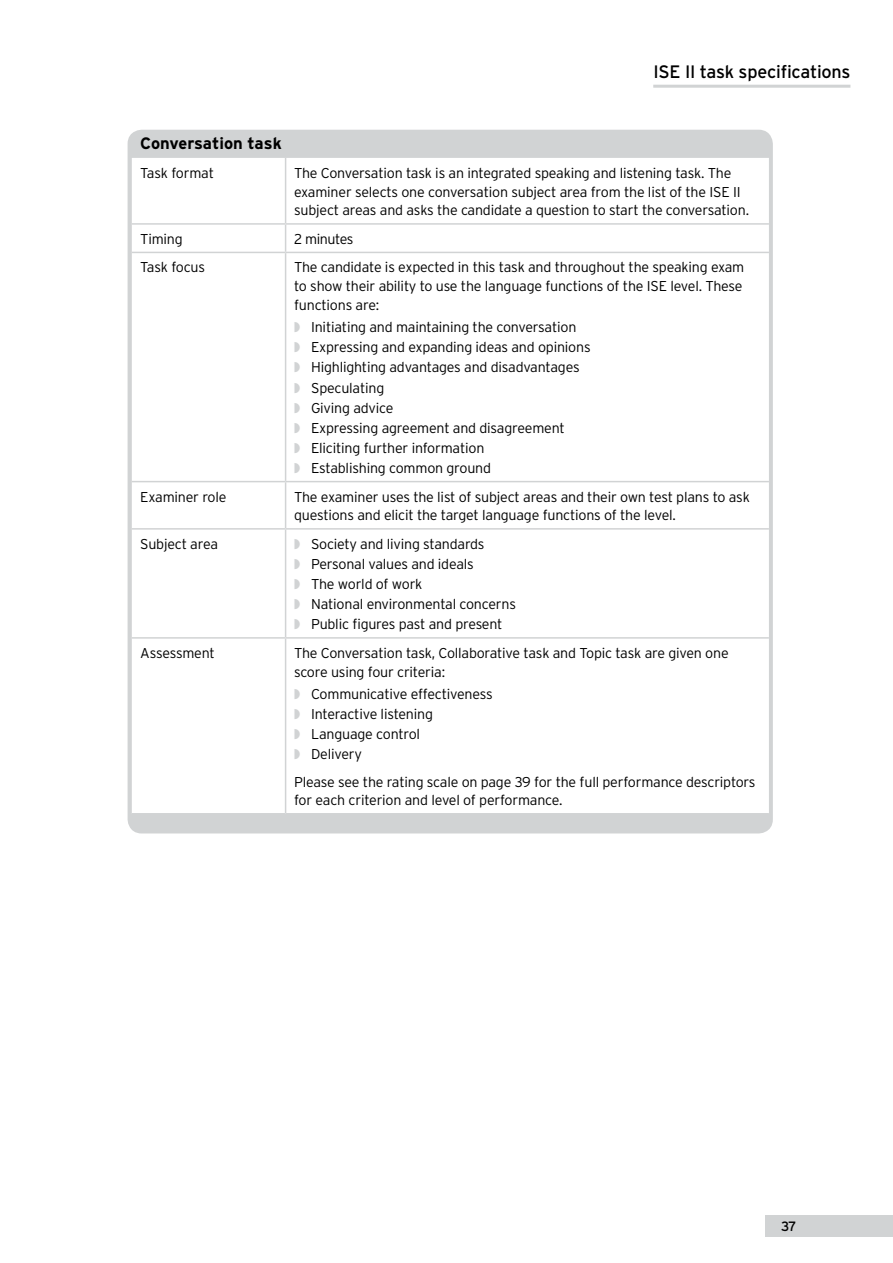
<style>
.page{position:relative;width:893px;height:1263px;background:#fff}
.page>*{position:absolute;margin:0;border:0;box-sizing:border-box;transform-origin:0 0}
.t1{font:18px "Interstate";letter-spacing:-.015em;color:#000}
.t2{font:700 16.5px "Interstate";color:#000}
.t3{font:300 14.25px/20.1px "Interstate";letter-spacing:-.015em;color:#000}
.t4{font:13.5px "Interstate";color:#000}
.s1{color:#d1d3d4}
</style>
<div class="page">
<div style="left:765px;top:1215px;width:128px;height:21px;background:#d1d3d4"></div>
<div style="left:129px;top:131px;width:642px;height:701px;background:#d1d3d4;border-radius:13px"></div>
<div style="left:128px;top:130px;width:645px;height:703px;border:3px solid #d1d3d4;border-radius:13px"></div>
<div style="left:132px;top:158px;width:637px;height:655px;background:#fff"></div>
<hr style="left:285px;top:158px;width:1px;height:65px;background:#d1d3d4">
<hr style="left:132px;top:223px;width:154px;height:2px;background:#d1d3d4">
<hr style="left:286px;top:223px;width:483px;height:2px;background:#d1d3d4">
<svg style="left:285px;top:225px;width:1px;height:27px"></svg>
<hr style="left:132px;top:252px;width:154px;height:1px;background:#d1d3d4">
<hr style="left:286px;top:252px;width:483px;height:1px;background:#d1d3d4">
<hr style="left:285px;top:253px;width:1px;height:228px;background:#d1d3d4">
<hr style="left:132px;top:481px;width:154px;height:1px;background:#d1d3d4">
<hr style="left:286px;top:481px;width:483px;height:1px;background:#d1d3d4">
<hr style="left:285px;top:482px;width:1px;height:46px;background:#d1d3d4">
<hr style="left:132px;top:528px;width:154px;height:2px;background:#d1d3d4">
<hr style="left:286px;top:528px;width:483px;height:2px;background:#d1d3d4">
<hr style="left:285px;top:530px;width:1px;height:107px;background:#d1d3d4">
<hr style="left:132px;top:637px;width:154px;height:2px;background:#d1d3d4">
<hr style="left:286px;top:637px;width:483px;height:2px;background:#d1d3d4">
<hr style="left:285px;top:639px;width:1px;height:174px;background:#d1d3d4">
<hr style="left:653px;top:85px;width:197px;height:3px;background:#d1d3d4">
<p class="t1" style="left:653px;top:62px;width:198px">ISE II task specifications</p>
<p class="t2" style="left:140px;top:134px;width:143px">Conversation task</p>
<p class="t3" style="left:140px;top:163px;width:75px">Task format</p>
<p class="t3" style="left:294px;top:163px;width:456px;line-height:18.8px">The Conversation task is an integrated speaking and listening task. The examiner selects one conversation subject area from the list of the ISE II subject areas and asks the candidate a question to start the conversation.</p>
<p class="t3" style="left:140px;top:229px;width:44px">Timing</p>
<p class="t3" style="left:294px;top:229px;width:61px">2 minutes</p>
<p class="t3" style="left:140px;top:257px;width:66px">Task focus</p>
<p class="t3" style="left:294px;top:258px;width:452px;line-height:18.8px">The candidate is expected in this task and throughout the speaking exam to show their ability to use the language functions of the ISE level. These functions are:</p>
<p class="t3" style="left:294px;top:317px;width:298px"><span class="s1">◗</span> Initiating and maintaining the conversation<br><span class="s1">◗</span> Expressing and expanding ideas and opinions <span class="s1">◗</span> Highlighting advantages and disadvantages<br><span class="s1">◗</span> Speculating<br><span class="s1">◗</span> Giving advice<br><span class="s1">◗</span> Expressing agreement and disagreement<br><span class="s1">◗</span> Eliciting further information<br><span class="s1">◗</span> Establishing common ground</p>
<p class="t3" style="left:140px;top:486px;width:88px">Examiner role</p>
<p class="t3" style="left:294px;top:487px;width:457px;line-height:18.8px">The examiner uses the list of subject areas and their own test plans to ask questions and elicit the target language functions of the level.</p>
<p class="t3" style="left:140px;top:534px;width:79px">Subject area</p>
<p class="t3" style="left:294px;top:534px;width:223px"><span class="s1">◗</span> Society and living standards<br><span class="s1">◗</span> Personal values and ideals<br><span class="s1">◗</span> The world of work<br><span class="s1">◗</span> National environmental concerns <span class="s1">◗</span> Public figures past and present</p>
<p class="t3" style="left:140px;top:643px;width:76px">Assessment</p>
<p class="t3" style="left:294px;top:643px;width:436px;line-height:18.8px">The Conversation task, Collaborative task and Topic task are given one score using four criteria:</p>
<p class="t3" style="left:294px;top:684px;width:200px"><span class="s1">◗</span> Communicative effectiveness <span class="s1">◗</span> Interactive listening<br><span class="s1">◗</span> Language control<br><span class="s1">◗</span> Delivery</p>
<p class="t3" style="left:294px;top:772px;width:463px;line-height:18.8px">Please see the rating scale on page 39 for the full performance descriptors for each criterion and level of performance.</p>
<p class="t4" style="left:781px;top:1219px;width:17px">37</p>
</div>
